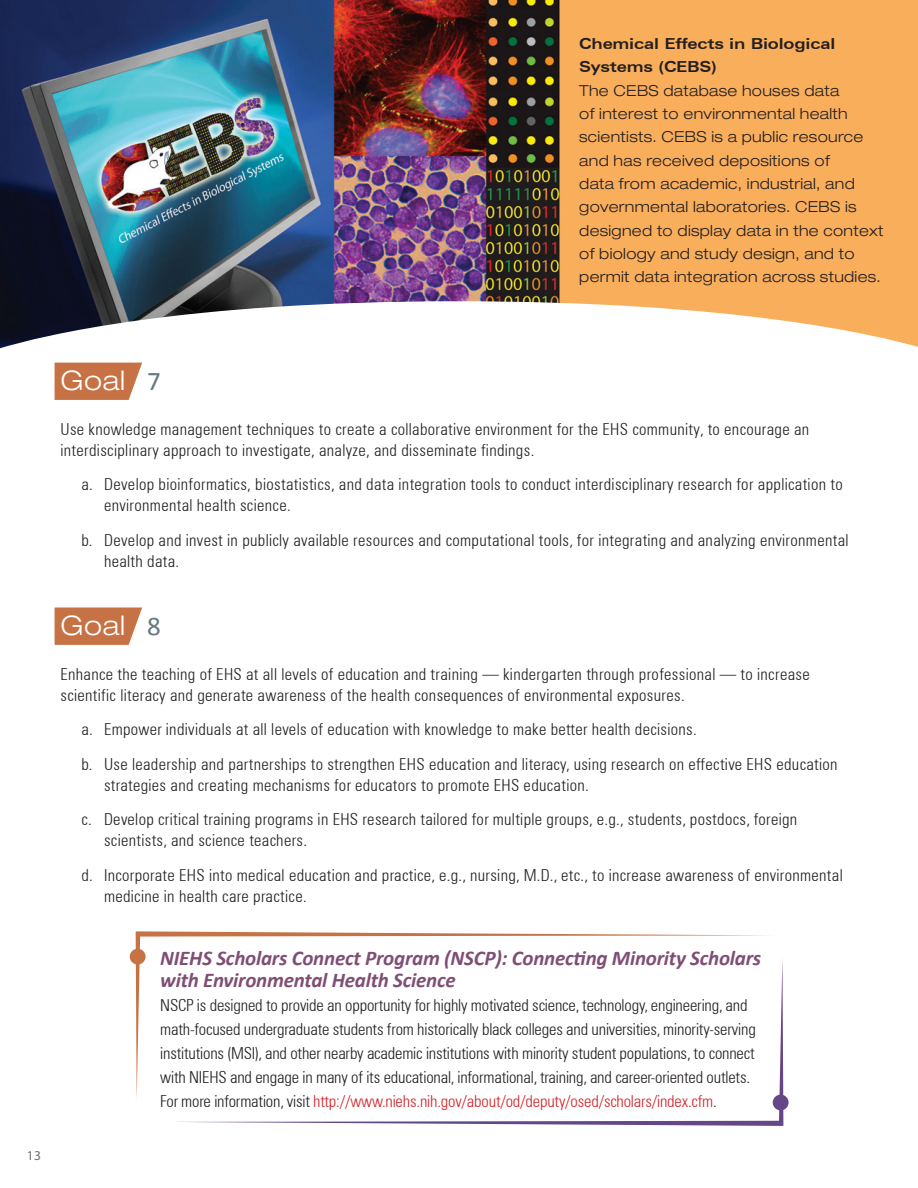
<style>
.page{position:relative;width:918px;height:1188px;background:#fff}
.page>*{position:absolute;margin:0;border:0;box-sizing:border-box;transform-origin:0 0}
.t1{font:300 expanded 27px "Helvetica Neue LT Std";letter-spacing:.025em;color:#fff}
.t2{font:italic 700 21px/22.5px "Calibri";letter-spacing:-.01em;color:#7f4e74}
.Text_11_14_Univ_Lt_C{font:300 16.5px/21px "Univers S 47 Condensed";letter-spacing:.02em;color:#231f20}
.Text_11_14_Univ_Lt_C-2{font:300 16.5px/24px "Univers S 47 Condensed";letter-spacing:-.01em;color:#231f20}
.t3{font:300 expanded 15.15px/23.4px "Helvetica Neue LT Std";letter-spacing:.02em;color:#231f20}
.t4{font:700 expanded 15.15px/23.4px "Zurich BT";letter-spacing:-.01em;color:#231f20}
.t5{font:13.5px "Myriad Pro";color:#6c6d70}
.s1{font-family:"Calibri";font-weight:400;font-stretch:normal;color:#647882}
.s2{color:#d1232a}
</style>
<div class="page">
<svg style="left:55px;top:363px;width:87px;height:37px;background:#ca7c53"></svg>
<svg style="left:55px;top:608px;width:87px;height:37px;background:#ca7d53"></svg>
<img style="left:0;top:0;width:918px;height:348px">
<svg style="left:136px;top:931px;width:632px;height:167px"></svg>
<svg style="left:171px;top:957px;width:612px;height:169px"></svg>
<div style="left:130px;top:949px;width:16px;height:16px;background:#c67245;border-radius:50%"></div>
<div style="left:773px;top:1095px;width:16px;height:15px;background:#654686;border-radius:50%"></div>
<div style="left:571px;top:86px;width:329px;height:170px;background:#f9ae5c"></div>
<p class="t4" style="left:579px;top:32px;width:258px">Chemical Effects in Biological<br>Systems (CEBS)</p>
<p class="t3" style="left:579px;top:78px;width:306px">The CEBS database houses data<br>of interest to environmental health scientists. CEBS is a public resource and has received depositions of<br>data from academic, industrial, and governmental laboratories. CEBS is designed to display data in the context of biology and study design, and to permit data integration across studies.</p>
<p class="t5" style="left:27px;top:1148px;width:16px">13</p>
<h2 class="t1" style="left:61px;top:364px;width:102px">Goal <span class="s1">7</span></h2>
<p class="Text_11_14_Univ_Lt_C" style="left:61px;top:419px;width:750px">Use knowledge management techniques to create a collaborative environment for the EHS community, to encourage an interdisciplinary approach to investigate, analyze, and disseminate findings.</p>
<p class="Text_11_14_Univ_Lt_C" style="left:104px;top:474px;width:740px;text-indent:-23px">a. Develop bioinformatics, biostatistics, and data integration tools to conduct interdisciplinary research for application to environmental health science.</p>
<p class="Text_11_14_Univ_Lt_C" style="left:104px;top:530px;width:746px;text-indent:-23px">b. Develop and invest in publicly available resources and computational tools, for integrating and analyzing environmental health data.</p>
<h2 class="t1" style="left:61px;top:609px;width:102px">Goal <span class="s1">8</span></h2>
<p class="Text_11_14_Univ_Lt_C" style="left:61px;top:664px;width:751px">Enhance the teaching of EHS at all levels of education and training — kindergarten through professional — to increase scientific literacy and generate awareness of the health consequences of environmental exposures.</p>
<p class="Text_11_14_Univ_Lt_C" style="left:82px;top:719px;width:617px">a. Empower individuals at all levels of education with knowledge to make better health decisions.</p>
<p class="Text_11_14_Univ_Lt_C" style="left:104px;top:754px;width:735px;text-indent:-23px">b. Use leadership and partnerships to strengthen EHS education and literacy, using research on effective EHS education strategies and creating mechanisms for educators to promote EHS education.</p>
<p class="Text_11_14_Univ_Lt_C" style="left:104px;top:809px;width:695px;text-indent:-23px">c. Develop critical training programs in EHS research tailored for multiple groups, e.g., students, postdocs, foreign scientists, and science teachers.</p>
<p class="Text_11_14_Univ_Lt_C" style="left:104px;top:865px;width:740px;text-indent:-23px">d. Incorporate EHS into medical education and practice, e.g., nursing, M.D., etc., to increase awareness of environmental medicine in health care practice.</p>
<h3 class="t2" style="left:160px;top:947px;width:602px">NIEHS Scholars Connect Program (NSCP): Connecting Minority Scholars with Environmental Health Science</h3>
<p class="Text_11_14_Univ_Lt_C-2" style="left:160px;top:994px;width:597px">NSCP is designed to provide an opportunity for highly motivated science, technology, engineering, and math-focused undergraduate students from historically black colleges and universities, minority-serving institutions (MSI), and other nearby academic institutions with minority student populations, to connect with NIEHS and engage in many of its educational, informational, training, and career-oriented outlets.<br>For more information, visit <span class="s2">http://www.niehs.nih.gov/about/od/deputy/osed/scholars/index.cfm</span>.</p>
</div>
